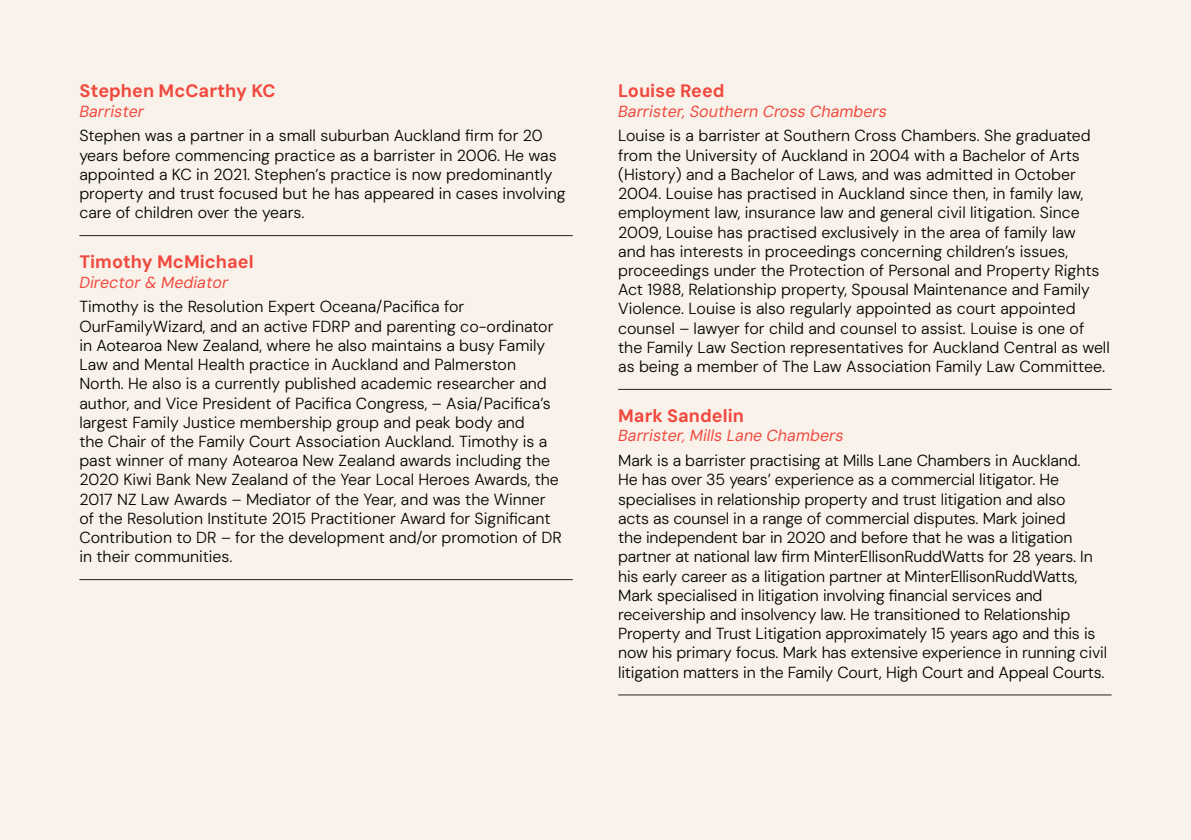
<style>
.page{position:relative;width:1191px;height:840px;background:#fff}
.page>*{position:absolute;margin:0;border:0;box-sizing:border-box;transform-origin:0 0}
.t1{font:18px "DM Sans 9 pt";color:#f0493e}
.t2{font:16px/19.2px "DM Sans 9 pt";color:#000}
.t3{font:italic 16px "DM Sans 9 pt";color:#f0493e}
</style>
<div class="page">
<div style="left:0;top:0;width:1191px;height:839px;background:#f9f2ea"></div>
<hr style="left:79px;top:235px;width:494px;height:1px;background:#242424">
<hr style="left:79px;top:579px;width:494px;height:1px;background:#242424">
<hr style="left:618px;top:389px;width:493px;height:1px;background:#242424">
<hr style="left:618px;top:694px;width:493px;height:1px;background:#242424">
<p class="t1" style="left:79px;top:80px;width:198px">Stephen McCarthy KC</p>
<p class="t3" style="left:79px;top:101px;width:66px">Barrister</p>
<p class="t2" style="left:79px;top:126px;width:488px">Stephen was a partner in a small suburban Auckland firm for 20 years before commencing practice as a barrister in 2006. He was appointed a KC in 2021. Stephen’s practice is now predominantly property and trust focused but he has appeared in cases involving care of children over the years.</p>
<p class="t1" style="left:79px;top:251px;width:176px">Timothy McMichael</p>
<p class="t3" style="left:79px;top:272px;width:150px">Director &amp; Mediator</p>
<p class="t2" style="left:79px;top:297px;width:484px">Timothy is the Resolution Expert Oceana/Pacifica for OurFamilyWizard, and an active FDRP and parenting co-ordinator in Aotearoa New Zealand, where he also maintains a busy Family Law and Mental Health practice in Auckland and Palmerston North. He also is a currently published academic researcher and author, and Vice President of Pacifica Congress, – Asia/Pacifica’s largest Family Justice membership group and peak body and<br>the Chair of the Family Court Association Auckland. Timothy is a past winner of many Aotearoa New Zealand awards including the 2020 Kiwi Bank New Zealand of the Year Local Heroes Awards, the 2017 NZ Law Awards – Mediator of the Year, and was the Winner of the Resolution Institute 2015 Practitioner Award for Significant Contribution to DR – for the development and/or promotion of DR in their communities.</p>
<p class="t1" style="left:618px;top:80px;width:108px">Louise Reed</p>
<p class="t3" style="left:618px;top:101px;width:270px">Barrister, Southern Cross Chambers</p>
<p class="t2" style="left:618px;top:126px;width:493px">Louise is a barrister at Southern Cross Chambers. She graduated from the University of Auckland in 2004 with a Bachelor of Arts (History) and a Bachelor of Laws, and was admitted in October 2004. Louise has practised in Auckland since then, in family law, employment law, insurance law and general civil litigation. Since 2009, Louise has practised exclusively in the area of family law<br>and has interests in proceedings concerning children’s issues, proceedings under the Protection of Personal and Property Rights Act 1988, Relationship property, Spousal Maintenance and Family Violence. Louise is also regularly appointed as court appointed counsel – lawyer for child and counsel to assist. Louise is one of the Family Law Section representatives for Auckland Central as well as being a member of The Law Association Family Law Committee.</p>
<p class="t1" style="left:618px;top:404px;width:127px">Mark Sandelin</p>
<p class="t3" style="left:618px;top:425px;width:227px">Barrister, Mills Lane Chambers</p>
<p class="t2" style="left:618px;top:450px;width:490px">Mark is a barrister practising at Mills Lane Chambers in Auckland.<br>He has over 35 years’ experience as a commercial litigator. He specialises in relationship property and trust litigation and also<br>acts as counsel in a range of commercial disputes. Mark joined<br>the independent bar in 2020 and before that he was a litigation partner at national law firm MinterEllisonRuddWatts for 28 years. In his early career as a litigation partner at MinterEllisonRuddWatts, Mark specialised in litigation involving financial services and receivership and insolvency law. He transitioned to Relationship Property and Trust Litigation approximately 15 years ago and this is now his primary focus. Mark has extensive experience in running civil litigation matters in the Family Court, High Court and Appeal Courts.</p>
</div>
